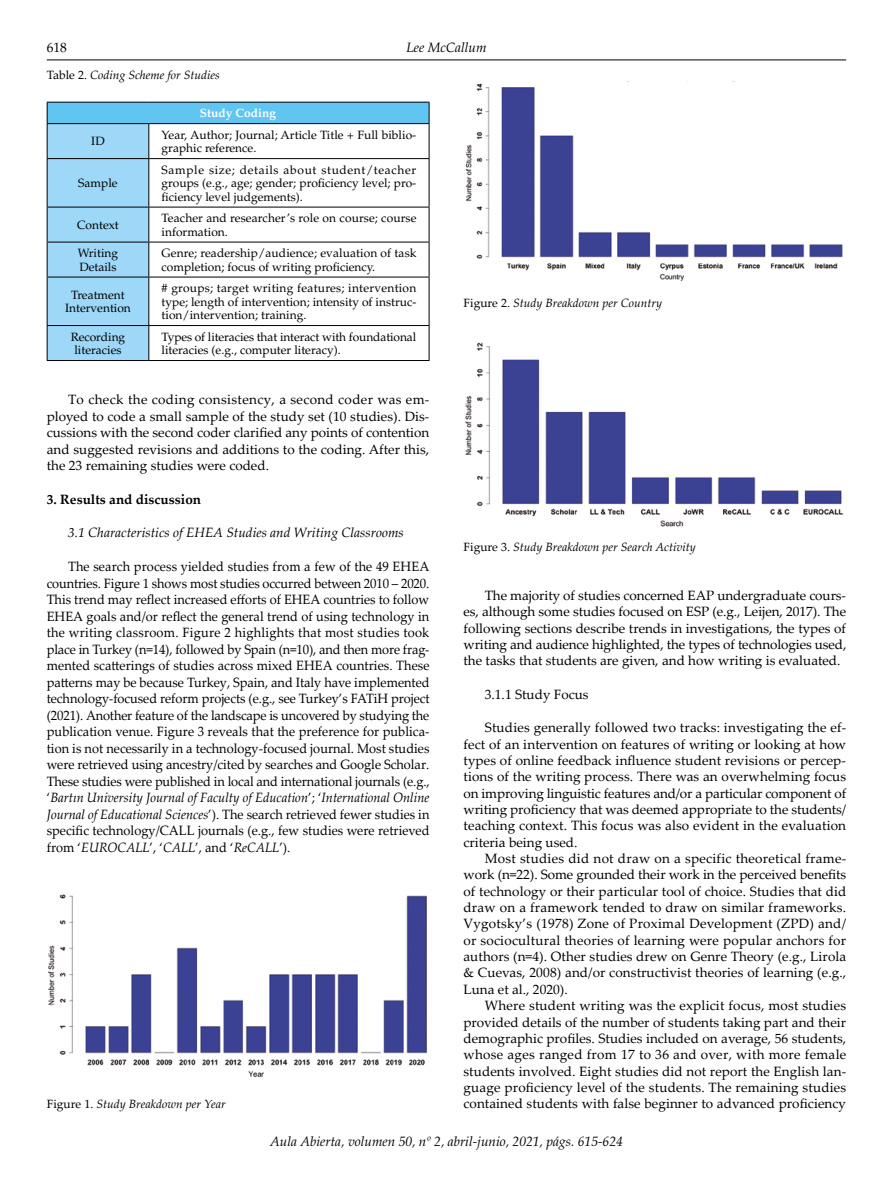
<style>
.page{position:relative;width:893px;height:1191px;background:#fff}
.page>*{position:absolute;margin:0;border:0;box-sizing:border-box;transform-origin:0 0}
.t1{font:13.5px/16.4px "Palatino Linotype";color:#000;text-align:justify}
.t2{font:13.5px/16.5px "Palatino Linotype";color:#000;text-align:justify;scale:.95 1}
.t3{font:italic 13.5px "Palatino LT Std";color:#000}
.t4{font:italic 13.5px "Palatino Linotype";color:#000}
.t5{font:700 13.5px "Palatino Linotype";color:#000}
.t6{font:13.5px "Palatino LT Std";color:#000}
.t7{font:12px/13.5px "Palatino LT Std";color:#000}
.t8{font:italic 12px "Palatino Linotype";color:#000}
.t9{font:700 12px "Palatino LT Std";color:#fff}
.s1{font-style:normal}
.s2{font-style:italic}
</style>
<div class="page">
<hr style="left:47px;top:60px;width:799px;height:1px;background:#000">
<img style="left:465px;top:81px;width:378px;height:201px">
<img style="left:465px;top:342px;width:379px;height:185px">
<div style="left:47px;top:102px;width:382px;height:22px;background:#60c6f1"></div>
<svg style="left:47px;top:102px;width:102px;height:258px;background:#97d3f4"></svg>
<hr style="left:149px;top:102px;width:280px;height:1px;background:#000">
<svg style="left:429px;top:102px;width:1px;height:21px"></svg>
<hr style="left:47px;top:123px;width:102px;height:1px;background:#000">
<hr style="left:47px;top:124px;width:1px;height:34px;background:#000">
<hr style="left:149px;top:123px;width:280px;height:1px;background:#000">
<hr style="left:148px;top:124px;width:1px;height:34px;background:#000">
<hr style="left:429px;top:124px;width:1px;height:34px;background:#000">
<hr style="left:47px;top:158px;width:102px;height:1px;background:#000">
<hr style="left:47px;top:159px;width:1px;height:48px;background:#000">
<hr style="left:149px;top:158px;width:280px;height:1px;background:#000">
<hr style="left:148px;top:159px;width:1px;height:48px;background:#000">
<hr style="left:429px;top:159px;width:1px;height:48px;background:#000">
<hr style="left:47px;top:207px;width:102px;height:1px;background:#000">
<hr style="left:47px;top:207px;width:1px;height:35px;background:#000">
<hr style="left:149px;top:207px;width:280px;height:1px;background:#000">
<hr style="left:148px;top:207px;width:1px;height:35px;background:#000">
<hr style="left:429px;top:207px;width:1px;height:35px;background:#000">
<hr style="left:47px;top:242px;width:102px;height:1px;background:#000">
<hr style="left:47px;top:242px;width:1px;height:35px;background:#000">
<hr style="left:149px;top:242px;width:280px;height:1px;background:#000">
<hr style="left:148px;top:242px;width:1px;height:35px;background:#000">
<hr style="left:429px;top:242px;width:1px;height:35px;background:#000">
<hr style="left:47px;top:277px;width:102px;height:1px;background:#000">
<hr style="left:47px;top:277px;width:1px;height:48px;background:#000">
<hr style="left:149px;top:277px;width:280px;height:1px;background:#000">
<hr style="left:148px;top:277px;width:1px;height:48px;background:#000">
<hr style="left:429px;top:277px;width:1px;height:48px;background:#000">
<hr style="left:47px;top:325px;width:102px;height:1px;background:#000">
<hr style="left:47px;top:326px;width:1px;height:34px;background:#000">
<hr style="left:149px;top:325px;width:280px;height:1px;background:#000">
<hr style="left:148px;top:326px;width:1px;height:34px;background:#000">
<hr style="left:429px;top:326px;width:1px;height:34px;background:#000">
<hr style="left:47px;top:360px;width:102px;height:1px;background:#000">
<hr style="left:149px;top:360px;width:280px;height:1px;background:#000">
<img style="left:48px;top:894px;width:379px;height:184px">
<p class="t6" style="left:47px;top:40px;width:22px">618</p>
<p class="t3" style="left:406px;top:40px;width:82px">Lee McCallum</p>
<p class="t8" style="left:47px;top:66px;width:175px"><span class="s1">Table 2.</span> Coding Scheme for Studies</p>
<p class="t9" style="left:200px;top:106px;width:78px">Study Coding</p>
<p class="t7" style="left:91px;top:135px;width:15px">ID</p>
<p class="t7" style="left:162px;top:128px;width:256px">Year, Author; Journal; Article Title + Full biblio&shy;graphic reference.</p>
<p class="t7" style="left:78px;top:177px;width:41px">Sample</p>
<p class="t7" style="left:162px;top:163px;width:256px;text-align:justify">Sample size; details about student/teacher groups (e.g., age; gender; proficiency level; pro&shy;ficiency level judgements).</p>
<p class="t7" style="left:77px;top:218px;width:43px">Context</p>
<p class="t7" style="left:162px;top:211px;width:256px">Teacher and researcher’s role on course; course information.</p>
<p class="t7" style="left:78px;top:246px;width:42px">Writing<br>Details</p>
<p class="t7" style="left:162px;top:246px;width:256px">Genre; readership/audience; evaluation of task completion; focus of writing proficiency.</p>
<p class="t7" style="left:65px;top:288px;width:67px;text-align:center">Treatment<br>Intervention</p>
<p class="t7" style="left:162px;top:281px;width:256px;text-align:justify"># groups; target writing features; intervention type; length of intervention; intensity of instruc&shy;tion/intervention; training.</p>
<p class="t7" style="left:71px;top:330px;width:56px;text-align:center">Recording literacies</p>
<p class="t7" style="left:162px;top:330px;width:256px">Types of literacies that interact with foundational literacies (e.g., computer literacy).</p>
<p class="t1" style="left:47px;top:391px;width:384px;text-indent:21px">To check the coding consistency, a second coder was em&shy;ployed to code a small sample of the study set (10 studies). Dis&shy;cussions with the second coder clarified any points of contention and suggested revisions and additions to the coding. After this, the 23 remaining studies were coded.</p>
<p class="t5" style="left:47px;top:490px;width:156px">3. Results and discussion</p>
<p class="t4" style="left:68px;top:523px;width:337px">3.1 Characteristics of EHEA Studies and Writing Classrooms</p>
<p class="t2" style="left:47px;top:557px;width:405px;text-indent:21px">The search process yielded studies from a few of the 49 EHEA countries. Figure 1 shows most studies occurred between 2010 – 2020.<br>This trend may reflect increased efforts of EHEA countries to follow EHEA goals and/or reflect the general trend of using technology in the writing classroom. Figure 2 highlights that most studies took place in Turkey (n=14), followed by Spain (n=10), and then more frag&shy;mented scatterings of studies across mixed EHEA countries. These patterns may be because Turkey, Spain, and Italy have implemented technology-focused reform projects (e.g., see Turkey’s FATiH project (2021). Another feature of the landscape is uncovered by studying the publication venue. Figure 3 reveals that the preference for publica&shy;tion is not necessarily in a technology-focused journal. Most studies were retrieved using ancestry/cited by searches and Google Scholar.<br>These studies were published in local and international journals (e.g., ‘<span class="s2">Bartın University Journal of Faculty of Education</span>’; ‘<span class="s2">International Online Journal of Educational Sciences</span>’). The search retrieved fewer studies in specific technology/CALL journals (e.g., few studies were retrieved from ‘<span class="s2">EUROCALL</span>’, ‘<span class="s2">CALL</span>’, and ‘<span class="s2">ReCALL</span>’).</p>
<p class="t8" style="left:47px;top:1095px;width:180px"><span class="s1">Figure 1.</span> Study Breakdown per Year</p>
<p class="t8" style="left:463px;top:295px;width:200px"><span class="s1">Figure 2.</span> Study Breakdown per Country</p>
<p class="t8" style="left:463px;top:538px;width:234px"><span class="s1">Figure 3.</span> Study Breakdown per Search Activity</p>
<p class="t1" style="left:463px;top:586px;width:384px;text-indent:21px">The majority of studies concerned EAP undergraduate cours&shy;es, although some studies focused on ESP (e.g., Leijen, 2017). The following sections describe trends in investigations, the types of writing and audience highlighted, the types of technologies used, the tasks that students are given, and how writing is evaluated.</p>
<p class="t1" style="left:485px;top:685px;width:105px">3.1.1 Study Focus</p>
<p class="t1" style="left:463px;top:719px;width:384px;text-indent:21px">Studies generally followed two tracks: investigating the ef&shy;fect of an intervention on features of writing or looking at how types of online feedback influence student revisions or percep&shy;tions of the writing process. There was an overwhelming focus on improving linguistic features and/or a particular component of writing proficiency that was deemed appropriate to the students/ teaching context. This focus was also evident in the evaluation criteria being used.</p>
<p class="t1" style="left:463px;top:849px;width:384px;text-indent:21px">Most studies did not draw on a specific theoretical frame&shy;work (n=22). Some grounded their work in the perceived benefits of technology or their particular tool of choice. Studies that did draw on a framework tended to draw on similar frameworks.<br>Vygotsky’s (1978) Zone of Proximal Development (ZPD) and/ or sociocultural theories of learning were popular anchors for authors (n=4). Other studies drew on Genre Theory (e.g., Lirola &amp; Cuevas, 2008) and/or constructivist theories of learning (e.g., Luna et al., 2020).</p>
<p class="t1" style="left:463px;top:997px;width:384px;text-indent:21px">Where student writing was the explicit focus, most studies provided details of the number of students taking part and their demographic profiles. Studies included on average, 56 students, whose ages ranged from 17 to 36 and over, with more female students involved. Eight studies did not report the English lan&shy;guage proficiency level of the students. The remaining studies contained students with false beginner to advanced proficiency</p>
<p class="t3" style="left:270px;top:1133px;width:354px">Aula Abierta, volumen 50, nº 2, abril-junio, 2021, págs. 615-624</p>
</div>
